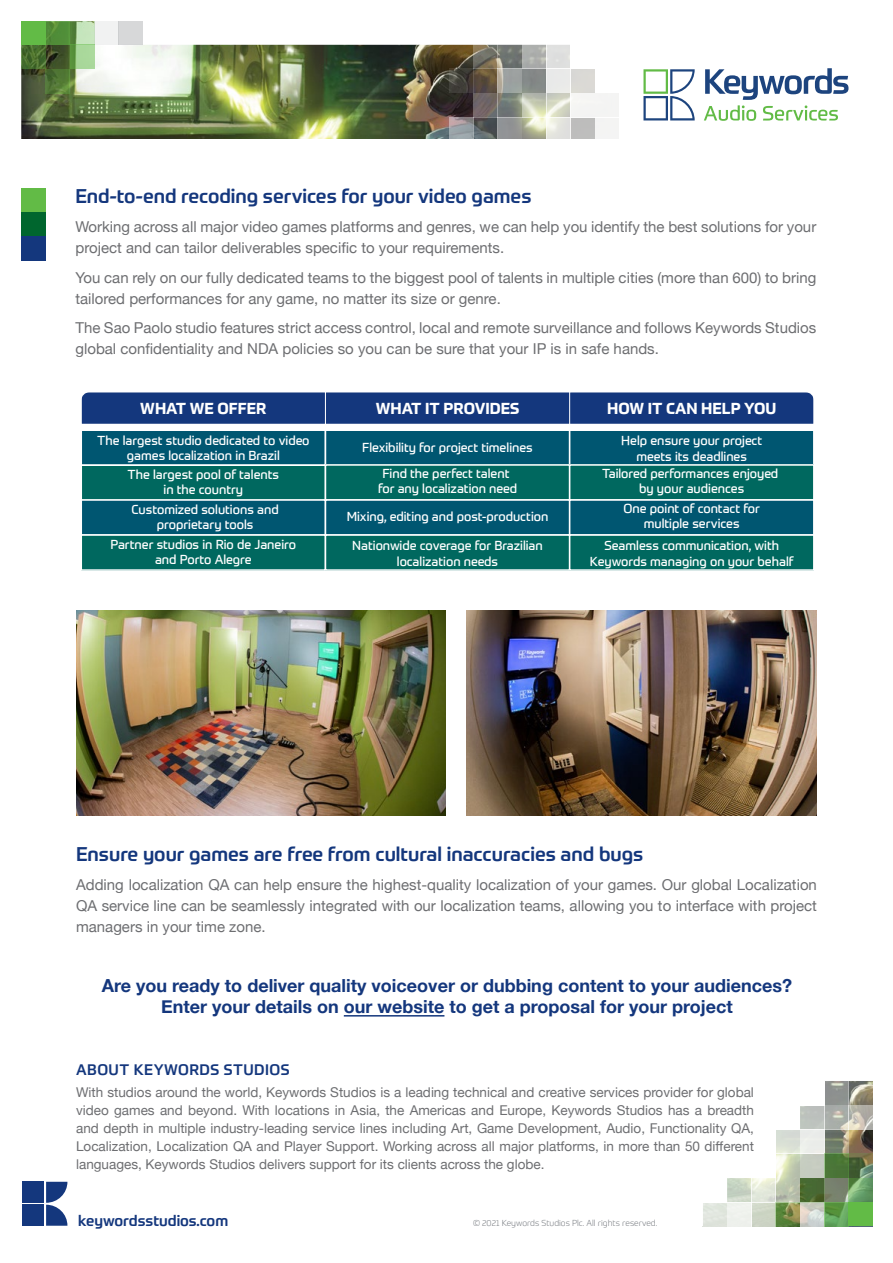
<style>
.page{position:relative;width:893px;height:1263px;background:#fff}
.page>*{position:absolute;margin:0;border:0;box-sizing:border-box;transform-origin:0 0}
.t1{font:500 19.5px "Prometo";color:#14377d}
.t2{font:700 18px/21px "Helvetica Neue";color:#14377d;text-align:center}
.t3{font:700 15.45px "Prometo";color:#fff}
.t4{font:15px/21px "Helvetica Neue";color:#6d6e71}
.t5{font:500 15px "Prometo";letter-spacing:.03em;color:#14377d}
.t6{font:500 15px "Prometo";letter-spacing:.01em;color:#14377d}
.t7{font:13.5px/18px "Helvetica Neue";color:#6d6e71;text-align:justify}
.t8{font:12.75px/15.1px "Prometo";color:#fff;text-align:center}
.t9{font:300 8.55px "Prometo";color:#797d82}
</style>
<div class="page">
<div style="left:23px;top:1205px;width:21px;height:21px;background:#14377d"></div>
<div style="left:23px;top:1182px;width:21px;height:21px;background:#14377d"></div>
<svg style="left:46px;top:1182px;width:21px;height:44px"></svg>
<svg style="left:703px;top:1081px;width:170px;height:145px"></svg>
<img style="left:21px;top:44px;width:428px;height:95px">
<div style="left:595px;top:93px;width:24px;height:24px;background:#f4f4f3"></div>
<div style="left:595px;top:117px;width:24px;height:25px;background:#f4f4f3"></div>
<div style="left:571px;top:69px;width:24px;height:24px;background:#dad9d5"></div>
<div style="left:571px;top:93px;width:24px;height:24px;background:#f5f5f3"></div>
<div style="left:571px;top:117px;width:24px;height:25px;background:#bdbdbc"></div>
<div style="left:546px;top:44px;width:25px;height:25px;background:#dfdfdf"></div>
<div style="left:546px;top:69px;width:25px;height:24px;background:#e9eae9"></div>
<svg style="left:546px;top:93px;width:24px;height:24px"></svg>
<svg style="left:546px;top:117px;width:25px;height:22px"></svg>
<svg style="left:522px;top:44px;width:24px;height:25px"></svg>
<div style="left:522px;top:69px;width:24px;height:24px;background:#858a88"></div>
<svg style="left:522px;top:93px;width:24px;height:24px"></svg>
<svg style="left:522px;top:117px;width:24px;height:22px"></svg>
<svg style="left:498px;top:44px;width:24px;height:25px"></svg>
<svg style="left:498px;top:69px;width:24px;height:24px"></svg>
<svg style="left:498px;top:93px;width:24px;height:24px"></svg>
<svg style="left:498px;top:117px;width:24px;height:22px"></svg>
<svg style="left:473px;top:44px;width:25px;height:25px"></svg>
<svg style="left:473px;top:69px;width:25px;height:24px"></svg>
<svg style="left:473px;top:93px;width:25px;height:24px"></svg>
<svg style="left:473px;top:117px;width:25px;height:22px"></svg>
<svg style="left:449px;top:44px;width:24px;height:25px"></svg>
<svg style="left:449px;top:69px;width:24px;height:24px"></svg>
<svg style="left:449px;top:93px;width:24px;height:24px"></svg>
<svg style="left:449px;top:117px;width:24px;height:22px"></svg>
<div style="left:21px;top:21px;width:25px;height:24px;background:#62bb46"></div>
<svg style="left:46px;top:21px;width:24px;height:24px"></svg>
<svg style="left:70px;top:21px;width:24px;height:24px"></svg>
<svg style="left:21px;top:45px;width:25px;height:24px"></svg>
<svg style="left:46px;top:45px;width:24px;height:24px"></svg>
<svg style="left:70px;top:45px;width:24px;height:24px"></svg>
<svg style="left:21px;top:69px;width:25px;height:24px"></svg>
<svg style="left:46px;top:69px;width:24px;height:24px"></svg>
<svg style="left:70px;top:69px;width:24px;height:24px"></svg>
<div style="left:94px;top:21px;width:25px;height:24px;background:#f1f2f2"></div>
<div style="left:119px;top:21px;width:24px;height:24px;background:#d7d8d9"></div>
<svg style="left:643px;top:69px;width:52px;height:51px"></svg>
<svg style="left:704px;top:68px;width:144px;height:53px"></svg>
<div style="left:21px;top:188px;width:24px;height:24px;background:#62bb46"></div>
<div style="left:21px;top:212px;width:24px;height:24px;background:#00662e"></div>
<div style="left:21px;top:236px;width:24px;height:24px;background:#14377d"></div>
<div style="left:21px;top:140px;width:678px;height:48px;background:#fff"></div>
<svg style="left:81px;top:392px;width:733px;height:179px;background:#105f73"></svg>
<div style="left:80px;top:424px;width:734px;height:7px;background:#fff"></div>
<hr style="left:344px;top:1015px;width:100px;height:1px;background:#14377d">
<img style="left:76px;top:610px;width:369px;height:205px">
<img style="left:466px;top:610px;width:351px;height:205px">
<h1 class="t1" style="left:75px;top:184px;width:458px">End-to-end recoding services for your video games</h1>
<p class="t4" style="left:75px;top:217px;width:742px">Working across all major video games platforms and genres, we can help you identify the best solutions for your project and can tailor deliverables specific to your requirements.</p>
<p class="t4" style="left:75px;top:268px;width:742px">You can rely on our fully dedicated teams to the biggest pool of talents in multiple cities (more than 600) to bring tailored performances for any game, no matter its size or genre.</p>
<p class="t4" style="left:75px;top:318px;width:742px">The Sao Paolo studio features strict access control, local and remote surveillance and follows Keywords Studios global confidentiality and NDA policies so you can be sure that your IP is in safe hands.</p>
<p class="t3" style="left:140px;top:399px;width:128px">WHAT WE OFFER</p>
<p class="t3" style="left:376px;top:399px;width:145px">WHAT IT PROVIDES</p>
<p class="t3" style="left:607px;top:399px;width:171px">HOW IT CAN HELP YOU</p>
<p class="t8" style="left:97px;top:432px;width:214px">The largest studio dedicated to video games localization in Brazil</p>
<p class="t8" style="left:362px;top:439px;width:172px">Flexibility for project timelines</p>
<p class="t8" style="left:621px;top:433px;width:143px">Help ensure your project meets its deadlines</p>
<p class="t8" style="left:127px;top:467px;width:153px">The largest pool of talents in the country</p>
<p class="t8" style="left:378px;top:466px;width:140px">Find the perfect talent for any localization need</p>
<p class="t8" style="left:602px;top:466px;width:178px">Tailored performances enjoyed by your audiences</p>
<p class="t8" style="left:131px;top:502px;width:149px">Customized solutions and proprietary tools</p>
<p class="t8" style="left:347px;top:509px;width:203px">Mixing, editing and post-production</p>
<p class="t8" style="left:624px;top:501px;width:138px">One point of contact for multiple services</p>
<p class="t8" style="left:111px;top:536px;width:187px">Partner studios in Rio de Janeiro and Porto Alegre</p>
<p class="t8" style="left:352px;top:538px;width:192px">Nationwide coverage for Brazilian localization needs</p>
<p class="t8" style="left:590px;top:538px;width:205px">Seamless communication, with<br>Keywords managing on your behalf</p>
<h1 class="t1" style="left:76px;top:842px;width:569px">Ensure your games are free from cultural inaccuracies and bugs</h1>
<p class="t4" style="left:76px;top:875px;width:742px;text-align:justify">Adding localization QA can help ensure the highest-quality localization of your games. Our global Localization QA service line can be seamlessly integrated with our localization teams, allowing you to interface with project managers in your time zone.</p>
<p class="t2" style="left:102px;top:975px;width:692px">Are you ready to deliver quality voiceover or dubbing content to your audiences?<br>Enter your details on our website to get a proposal for your project</p>
<p class="t5" style="left:76px;top:1060px;width:215px">ABOUT KEYWORDS STUDIOS</p>
<p class="t7" style="left:76px;top:1084px;width:679px">With studios around the world, Keywords Studios is a leading technical and creative services provider for global video games and beyond. With locations in Asia, the Americas and Europe, Keywords Studios has a breadth and depth in multiple industry-leading service lines including Art, Game Development, Audio, Functionality QA, Localization, Localization QA and Player Support. Working across all major platforms, in more than 50 different languages, Keywords Studios delivers support for its clients across the globe.</p>
<p class="t6" style="left:78px;top:1211px;width:151px">keywordsstudios.com</p>
<p class="t9" style="left:473px;top:1218px;width:186px">© 2021 Keywords Studios Plc. All rights reserved.</p>
</div>
